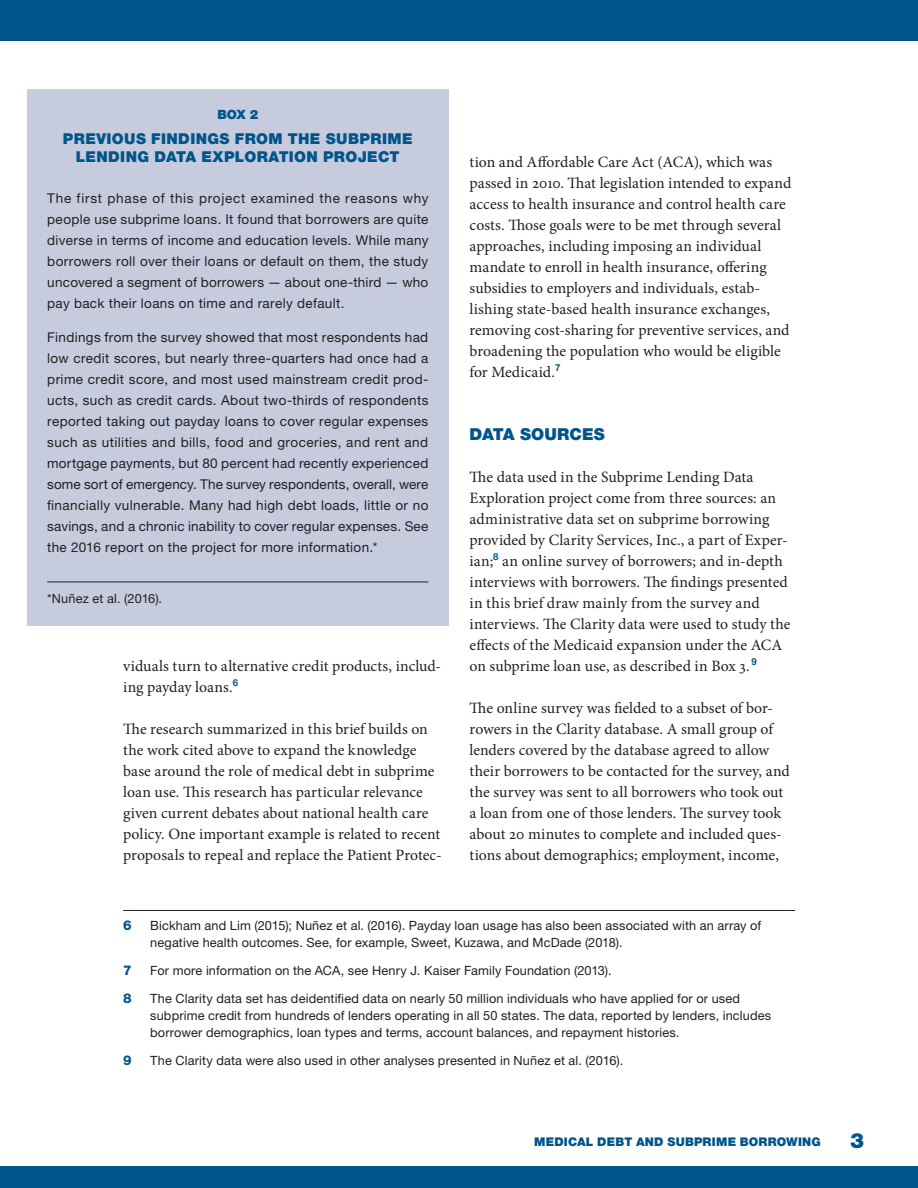
<style>
.page{position:relative;width:918px;height:1188px;background:#fff}
.page>*{position:absolute;margin:0;border:0;box-sizing:border-box;transform-origin:0 0}
.t1{font:900 21px "Helvetica Neue LT Std";color:#01558a}
.t2{font:900 16.5px "Helvetica Neue LT Std";letter-spacing:.005em;color:#01558a}
.t3{font:15.75px/21px "Minion Pro";color:#231f20}
.t4{font:900 15px/18px "Helvetica Neue LT Std";letter-spacing:.025em;color:#01558a;text-align:center}
.t5{font:13.5px/21px "Helvetica Neue LT Std";letter-spacing:.025em;color:#231f20;text-align:justify}
.t6{font:800 13.5px "Helvetica Neue LT Std";color:#01558a}
.t7{font:12.75px/17.2px "Helvetica Neue LT Std";letter-spacing:.01em;color:#231f20}
.t8{font:900 12.75px "Helvetica Neue LT Std";color:#01558a}
.t9{font:900 12px "Helvetica Neue LT Std";letter-spacing:.015em;color:#01558a}
</style>
<div class="page">
<div style="left:0;top:1166px;width:918px;height:22px;background:#01558a"></div>
<div style="left:0;top:0;width:918px;height:40px;background:#01558a"></div>
<hr style="left:123px;top:910px;width:672px;height:1px;background:#231f20">
<div style="left:27px;top:89px;width:422px;height:537px;background:#c6ccde"></div>
<hr style="left:47px;top:582px;width:381px;height:1px;background:#231f20">
<p class="t8" style="left:217px;top:107px;width:42px">BOX 2</p>
<p class="t4" style="left:63px;top:129px;width:351px">PREVIOUS FINDINGS FROM THE SUBPRIME<br>LENDING DATA EXPLORATION PROJECT</p>
<p class="t5" style="left:47px;top:187px;width:383px">The first phase of this project examined the reasons why people use subprime loans. It found that borrowers are quite diverse in terms of income and education levels. While many borrowers roll over their loans or default on them, the study uncovered a segment of borrowers — about one-third — who pay back their loans on time and rarely default.</p>
<p class="t5" style="left:47px;top:327px;width:383px">Findings from the survey showed that most respondents had low credit scores, but nearly three-quarters had once had a prime credit score, and most used mainstream credit prod&shy;ucts, such as credit cards. About two-thirds of respondents reported taking out payday loans to cover regular expenses such as utilities and bills, food and groceries, and rent and mortgage payments, but 80 percent had recently experienced some sort of emergency. The survey respondents, overall, were financially vulnerable. Many had high debt loads, little or no savings, and a chronic inability to cover regular expenses. See the 2016 report on the project for more information.*</p>
<p class="t7" style="left:47px;top:589px;width:116px">*Nuñez et al. (2016).</p>
<p class="t3" style="left:123px;top:655px;width:320px">viduals turn to alternative credit products, includ&shy;ing payday loans.<sup>6</sup></p>
<p class="t3" style="left:123px;top:718px;width:320px">The research summarized in this brief builds on the work cited above to expand the knowledge base around the role of medical debt in subprime loan use. This research has particular relevance given current debates about national health care policy. One important example is related to recent proposals to repeal and replace the Patient Protec-</p>
<p class="t3" style="left:470px;top:151px;width:323px">tion and Affordable Care Act (ACA), which was passed in 2010. That legislation intended to expand access to health insurance and control health care costs. Those goals were to be met through several approaches, including imposing an individual mandate to enroll in health insurance, offering subsidies to employers and individuals, estab&shy;lishing state-based health insurance exchanges, removing cost-sharing for preventive services, and broadening the population who would be eligible for Medicaid.<sup>7</sup></p>
<p class="t2" style="left:470px;top:424px;width:137px">DATA SOURCES</p>
<p class="t3" style="left:470px;top:466px;width:322px">The data used in the Subprime Lending Data Exploration project come from three sources: an administrative data set on subprime borrowing provided by Clarity Services, Inc., a part of Exper&shy;ian;<sup>8</sup> an online survey of borrowers; and in-depth interviews with borrowers. The findings presented in this brief draw mainly from the survey and interviews. The Clarity data were used to study the effects of the Medicaid expansion under the ACA on subprime loan use, as described in Box 3. <sup>9</sup></p>
<p class="t3" style="left:470px;top:697px;width:322px">The online survey was fielded to a subset of bor&shy;rowers in the Clarity database. A small group of lenders covered by the database agreed to allow their borrowers to be contacted for the survey, and the survey was sent to all borrowers who took out a loan from one of those lenders. The survey took about 20 minutes to complete and included ques&shy;tions about demographics; employment, income,</p>
<p class="t6" style="left:123px;top:917px;width:10px">6</p>
<p class="t7" style="left:150px;top:917px;width:613px">Bickham and Lim (2015); Nuñez et al. (2016). Payday loan usage has also been associated with an array of negative health outcomes. See, for example, Sweet, Kuzawa, and McDade (2018).</p>
<p class="t6" style="left:123px;top:962px;width:10px">7</p>
<p class="t7" style="left:150px;top:962px;width:463px">For more information on the ACA, see Henry J. Kaiser Family Foundation (2013).</p>
<p class="t6" style="left:123px;top:990px;width:10px">8</p>
<p class="t7" style="left:150px;top:989px;width:623px">The Clarity data set has deidentified data on nearly 50 million individuals who have applied for or used subprime credit from hundreds of lenders operating in all 50 states. The data, reported by lenders, includes borrower demographics, loan types and terms, account balances, and repayment histories.</p>
<p class="t6" style="left:123px;top:1052px;width:10px">9</p>
<p class="t7" style="left:150px;top:1052px;width:474px">The Clarity data were also used in other analyses presented in Nuñez et al. (2016).</p>
<p class="t9" style="left:534px;top:1134px;width:288px">MEDICAL DEBT AND SUBPRIME BORROWING</p>
<h1 class="t1" style="left:850px;top:1128px;width:16px">3</h1>
</div>
